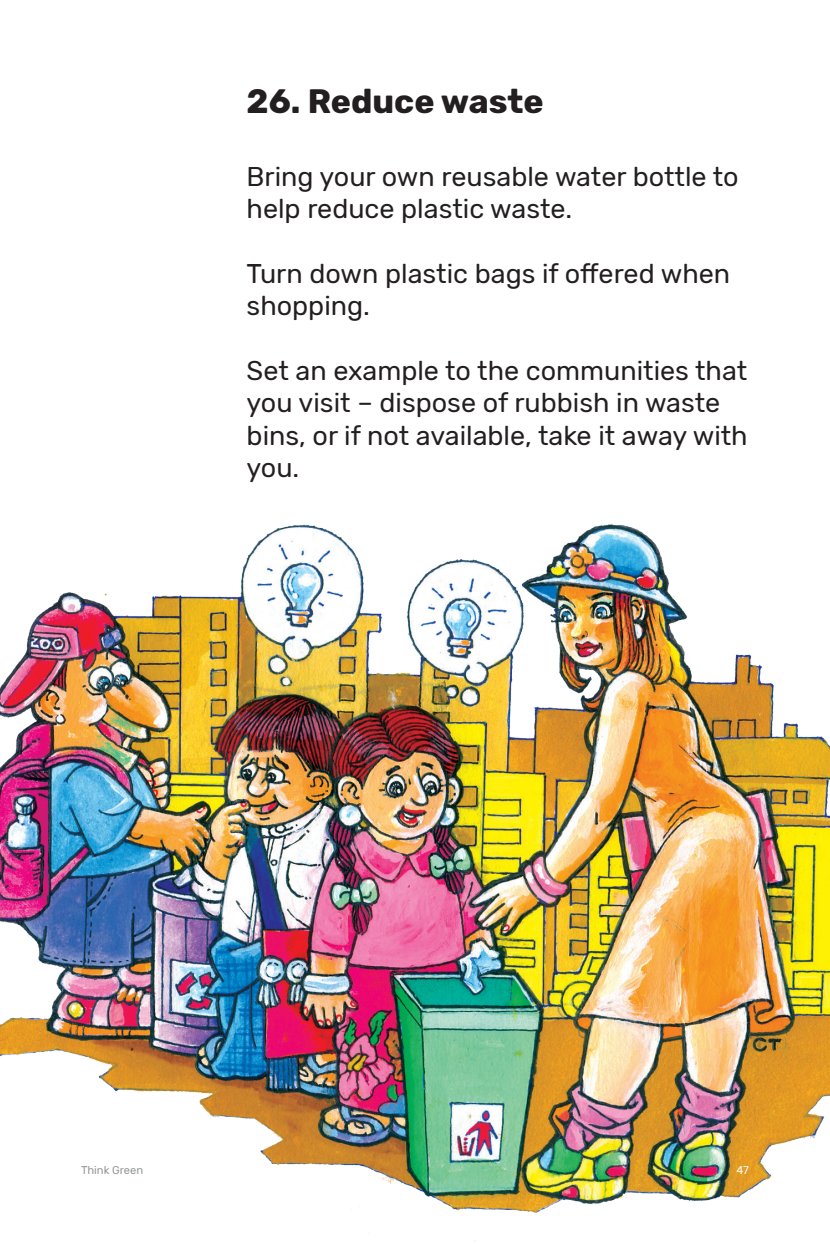
<style>
.page{position:relative;width:830px;height:1244px;background:#fff}
.page>*{position:absolute;margin:0;border:0;box-sizing:border-box;transform-origin:0 0}
.t1{font:700 33.75px "Rubik";color:#231f20}
.t2{font:27px/32.4px "Rubik";color:#231f20}
.t3{font:11.25px "Rubik";color:#939598}
.t4{font:11.25px "Rubik";color:#fff}
</style>
<div class="page">
<img style="left:0;top:524px;width:829px;height:718px">
<p class="t1" style="left:246px;top:81px;width:298px">26. Reduce waste</p>
<p class="t2" style="left:246px;top:161px;width:493px">Bring your own reusable water bottle to help reduce plastic waste.</p>
<p class="t2" style="left:246px;top:258px;width:485px">Turn down plastic bags if offered when shopping.</p>
<p class="t2" style="left:246px;top:355px;width:502px">Set an example to the communities that you visit – dispose of rubbish in waste bins, or if not available, take it away with you.</p>
<p class="t3" style="left:81px;top:1164px;width:64px">Think Green</p>
<p class="t4" style="left:736px;top:1164px;width:14px">47</p>
</div>
